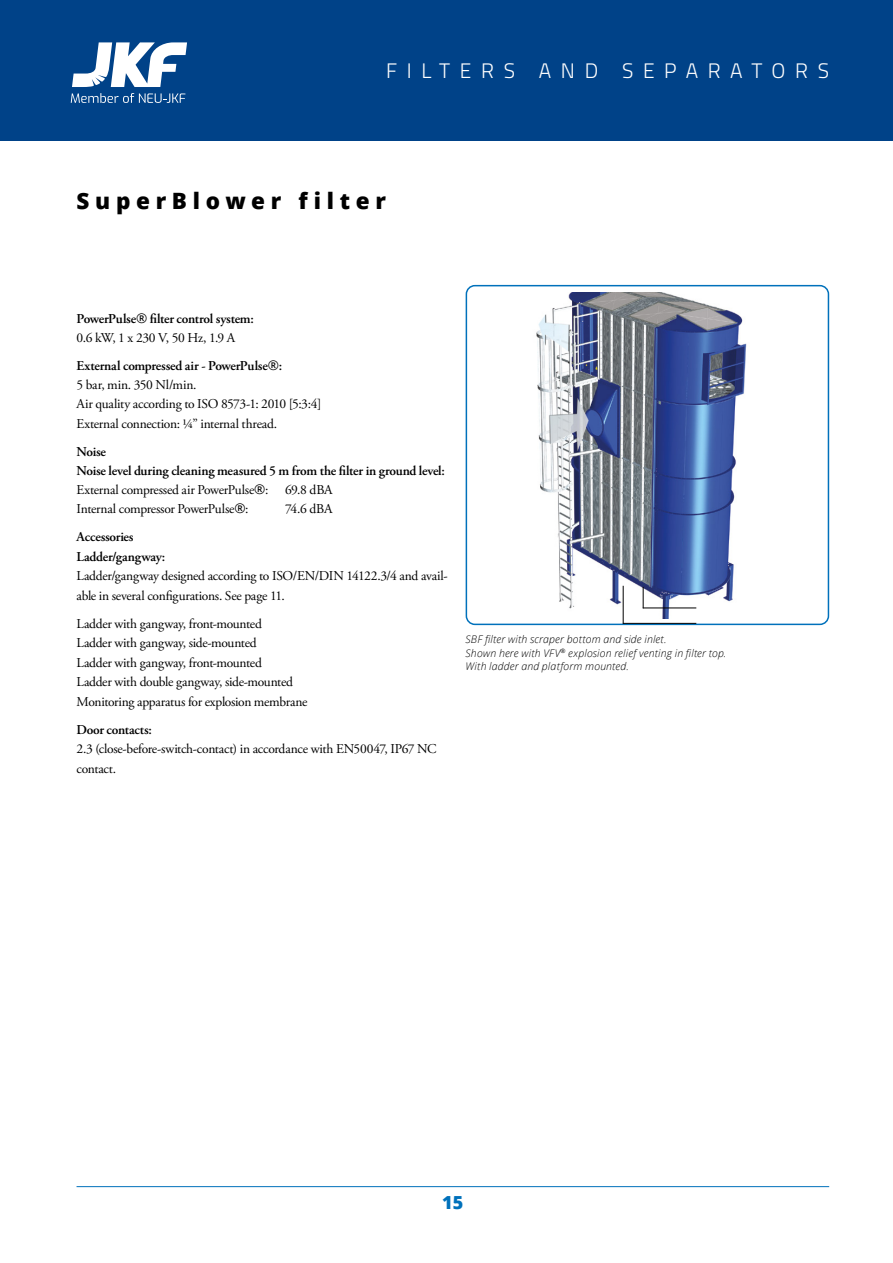
<style>
.page{position:relative;width:893px;height:1263px;background:#fff}
.page>*{position:absolute;margin:0;border:0;box-sizing:border-box;transform-origin:0 0}
.t1{font:800 22.5px "Open Sans";letter-spacing:.25em;color:#000}
.t2{font:300 21px "Titillium";letter-spacing:.46em;color:#fff}
.t3{font:800 18px "Open Sans";color:#0071bb}
.t4{font:13.5px/19.5px "Adobe Garamond Pro";letter-spacing:-.02em;color:#000}
.t5{font:600 13.5px/19.2px "Adobe Garamond Pro";letter-spacing:-.02em;color:#000}
.t6{font:italic 300 10.5px/13.5px "Open Sans";letter-spacing:.015em;color:#000}
.s1{font-family:"Open Sans";font-weight:400}
.s2{font-weight:400}
.s3{font-weight:600}
.s4{font-family:"Open Sans"}
</style>
<div class="page">
<hr style="left:77px;top:1186px;width:752px;height:1px;background:#0071bb">
<div style="left:0;top:0;width:893px;height:140px;background:#004288"></div>
<div style="left:466px;top:285px;width:363px;height:340px;border:2px solid #0071bb;border-radius:9px"></div>
<img style="left:536px;top:293px;width:211px;height:325px">
<svg style="left:71px;top:42px;width:116px;height:61px"></svg>
<hr style="left:643px;top:607px;width:53px;height:1px;background:#000">
<hr style="left:623px;top:623px;width:73px;height:1px;background:#000">
<svg style="left:643px;top:587px;width:1px;height:21px"></svg>
<hr style="left:623px;top:586px;width:1px;height:38px;background:#000">
<h2 class="t2" style="left:386px;top:55px;width:444px">FILTERS AND SEPARATORS</h2>
<h1 class="t1" style="left:77px;top:183px;width:311px">SuperBlower filter</h1>
<p class="t5" style="left:77px;top:309px;width:179px">PowerPulse<span class="s1">®</span> filter control system:<br><span class="s2">0.6 kW, 1 x 230 V, 50 Hz, 1.9 A</span></p>
<p class="t4" style="left:77px;top:356px;width:246px"><span class="s3">External compressed air - PowerPulse</span><span class="s4">®</span><span class="s3">:<br></span>5 bar, min. 350 Nl/min.<br>Air quality according to ISO 8573-1: 2010 [5:3:4] External connection: ¼” internal thread.</p>
<p class="t4" style="left:77px;top:442px;width:370px"><span class="s3">Noise<br>Noise level during cleaning measured 5 m from the filter in ground level:<br></span>External compressed air PowerPulse<span class="s4">®</span>: 69.8 dBA<br>Internal compressor PowerPulse<span class="s4">®</span>:</p>
<p class="t4" style="left:285px;top:500px;width:49px">74.6 dBA</p>
<p class="t5" style="left:77px;top:527px;width:90px">Accessories<br>Ladder/gangway:</p>
<p class="t4" style="left:77px;top:566px;width:373px">Ladder/gangway designed according to ISO/EN/DIN 14122.3/4 and avail&shy;able in several configurations. See page 11.</p>
<p class="t4" style="left:77px;top:614px;width:232px">Ladder with gangway, front-mounted<br>Ladder with gangway, side-mounted<br>Ladder with gangway, front-mounted<br>Ladder with double gangway, side-mounted Monitoring apparatus for explosion membrane</p>
<p class="t5" style="left:77px;top:720px;width:77px">Door contacts:</p>
<p class="t4" style="left:77px;top:739px;width:362px">2.3 (close-before-switch-contact) in accordance with EN50047, IP67 NC contact.</p>
<p class="t6" style="left:466px;top:632px;width:262px">SBF filter with scraper bottom and side inlet.<br>Shown here with VFV<sup>®</sup> explosion relief venting in filter top.<br>With ladder and platform mounted.</p>
<h3 class="t3" style="left:442px;top:1188px;width:23px">15</h3>
</div>
